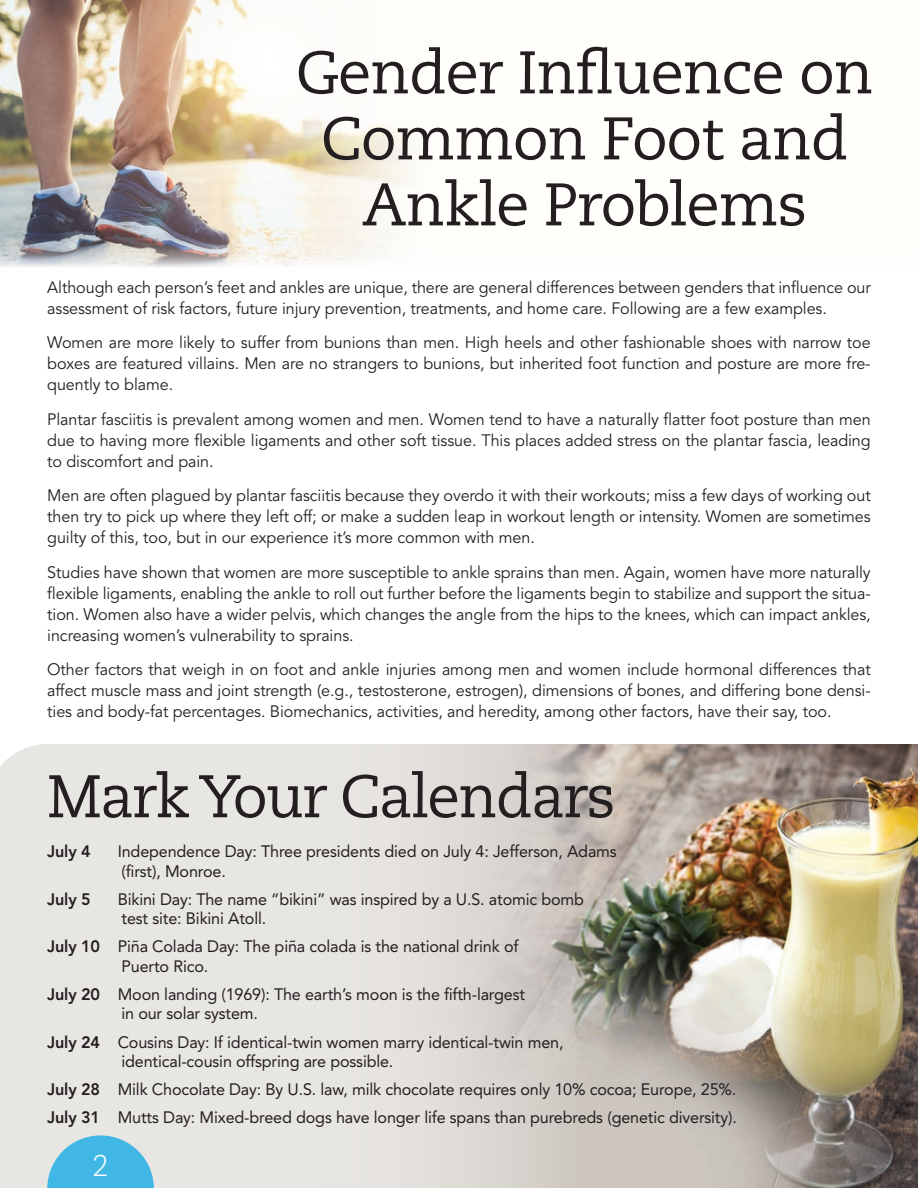
<style>
.page{position:relative;width:918px;height:1188px;background:#fff}
.page>*{position:absolute;margin:0;border:0;box-sizing:border-box;transform-origin:0 0}
.t1{font:60px/66px "Caecilia LT Std";letter-spacing:-.02em;color:#231f20;text-align:center}
.t2{font:300 30px "Caecilia LT Std";color:#fff}
.t3{font:16.5px/21px "Avenir LT Std";letter-spacing:-.005em;color:#231f20;text-align:justify}
.t4{font:16.5px/19.5px "Avenir LT Std";letter-spacing:-.01em;color:#231f20}
.t5{font:800 16.5px "Avenir LT Std";letter-spacing:-.01em;color:#231f20}
.s1{font-weight:800}
</style>
<div class="page">
<div style="left:0;top:744px;width:305px;height:444px;background:#e8e6e3"></div>
<img style="left:305px;top:744px;width:612px;height:444px">
<div style="left:0;top:0;width:918px;height:280px;background:#fffefb"></div>
<img style="left:0;top:0;width:405px;height:234px">
<hr style="left:917px;top:0;width:1px;height:1188px;background:#d0d2d1">
<img style="left:917px;top:619px;width:1px;height:569px">
<svg style="left:47px;top:1135px;width:107px;height:53px;background:#66c1e5"></svg>
<svg style="left:0;top:234px;width:918px;height:61px"></svg>
<h1 class="t1" style="left:296px;top:41px;width:579px">Gender Influence on<br>Common Foot and<br>Ankle Problems</h1>
<p class="t3" style="left:47px;top:277px;width:825px">Although each person’s feet and ankles are unique, there are general differences between genders that influence our assessment of risk factors, future injury prevention, treatments, and home care. Following are a few examples.</p>
<p class="t3" style="left:47px;top:332px;width:825px">Women are more likely to suffer from bunions than men. High heels and other fashionable shoes with narrow toe boxes are featured villains. Men are no strangers to bunions, but inherited foot function and posture are more fre&shy;quently to blame.</p>
<p class="t3" style="left:47px;top:409px;width:825px">Plantar fasciitis is prevalent among women and men. Women tend to have a naturally flatter foot posture than men due to having more flexible ligaments and other soft tissue. This places added stress on the plantar fascia, leading to discomfort and pain.</p>
<p class="t3" style="left:47px;top:485px;width:825px">Men are often plagued by plantar fasciitis because they overdo it with their workouts; miss a few days of working out then try to pick up where they left off; or make a sudden leap in workout length or intensity. Women are sometimes guilty of this, too, but in our experience it’s more common with men.</p>
<p class="t3" style="left:47px;top:562px;width:825px">Studies have shown that women are more susceptible to ankle sprains than men. Again, women have more naturally flexible ligaments, enabling the ankle to roll out further before the ligaments begin to stabilize and support the situa&shy;tion. Women also have a wider pelvis, which changes the angle from the hips to the knees, which can impact ankles, increasing women’s vulnerability to sprains.</p>
<p class="t3" style="left:47px;top:659px;width:825px">Other factors that weigh in on foot and ankle injuries among men and women include hormonal differences that affect muscle mass and joint strength (e.g., testosterone, estrogen), dimensions of bones, and differing bone densi&shy;ties and body-fat percentages. Biomechanics, activities, and heredity, among other factors, have their say, too.</p>
<h1 class="t1" style="left:47px;top:765px;width:570px">Mark Your Calendars</h1>
<p class="t5" style="left:47px;top:842px;width:45px">July 4</p>
<p class="t4" style="left:118px;top:842px;width:500px">Independence Day: Three presidents died on July 4: Jefferson, Adams (first), Monroe.</p>
<p class="t5" style="left:47px;top:889px;width:45px">July 5</p>
<p class="t4" style="left:118px;top:889px;width:468px">Bikini Day: The name “bikini” was inspired by a U.S. atomic bomb test site: Bikini Atoll.</p>
<p class="t4" style="left:122px;top:937px;width:399px;text-indent:-74px"><span class="s1">July 10</span> Piña Colada Day: The piña colada is the national drink of<br>Puerto Rico.</p>
<p class="t4" style="left:122px;top:985px;width:405px;text-indent:-74px"><span class="s1">July 20</span> Moon landing (1969): The earth’s moon is the fifth-largest in our solar system.</p>
<p class="t4" style="left:122px;top:1032px;width:444px;text-indent:-74px"><span class="s1">July 24</span> Cousins Day: If identical-twin women marry identical-twin men, identical-cousin offspring are possible.</p>
<p class="t4" style="left:47px;top:1076px;width:691px;line-height:28.2px"><span class="s1">July 28</span> Milk Chocolate Day: By U.S. law, milk chocolate requires only 10% cocoa; Europe, 25%.<br><span class="s1">July 31</span> Mutts Day: Mixed-breed dogs have longer life spans than purebreds (genetic diversity).</p>
<h2 class="t2" style="left:92px;top:1149px;width:18px">2</h2>
</div>
